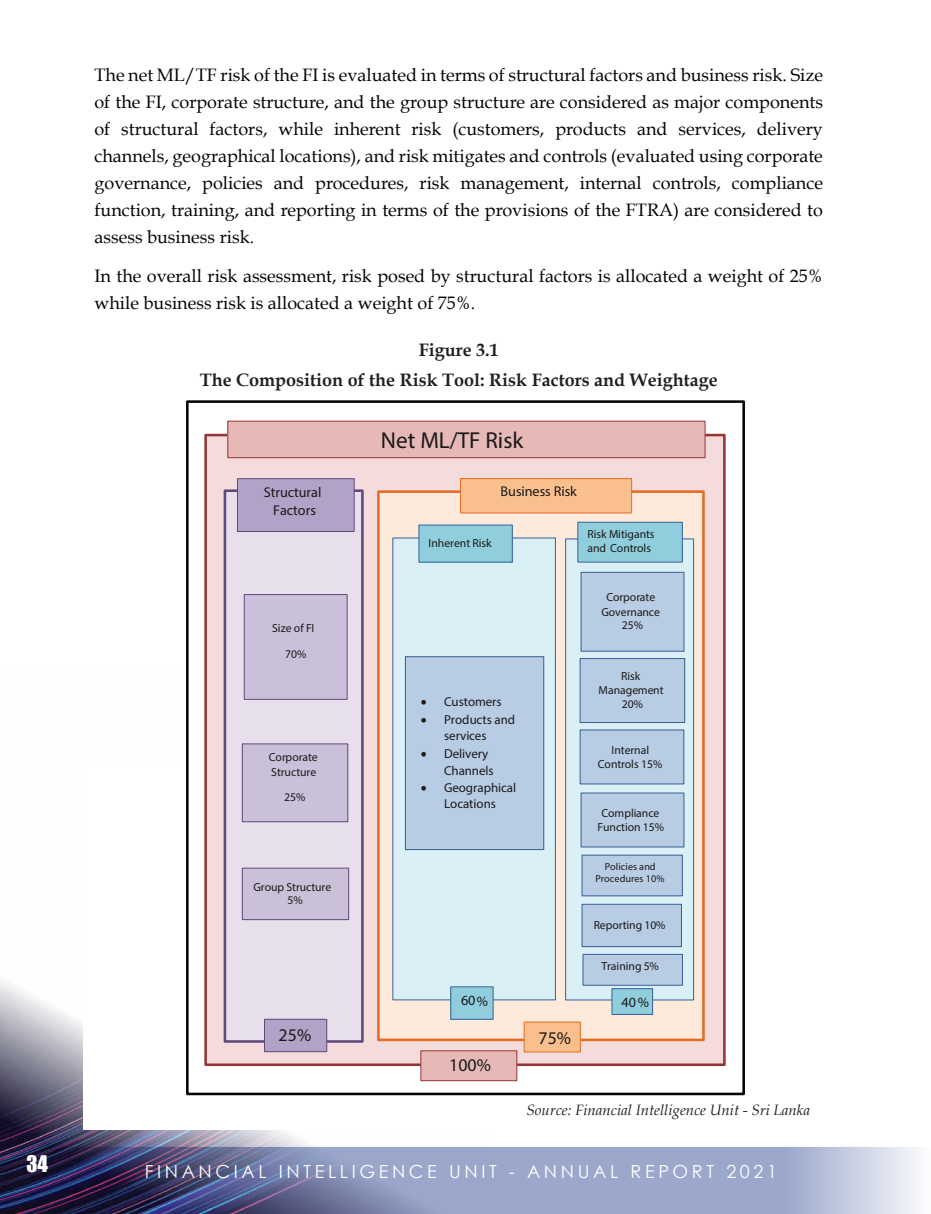
<style>
.page{position:relative;width:931px;height:1214px;background:#fff}
.page>*{position:absolute;margin:0;border:0;box-sizing:border-box;transform-origin:0 0}
.t1{font:700 23.1px "Book Antiqua";color:#1a1a18}
.t2{font:21px "Impact";color:#fff}
.t3{font:18px/27px "Book Antiqua";color:#040503;text-align:justify}
.t4{font:700 18px/30px "Book Antiqua";color:#231f20;text-align:center}
.t5{font:18px "Century Gothic";letter-spacing:.2em;color:#fff}
.t6{font:700 17.85px "Book Antiqua";color:#1a1a18}
.t7{font:italic 15px "Book Antiqua";color:#231f20}
.t8{font:700 14.25px/17.9px "Book Antiqua";color:#1a1a18;text-align:center}
.t9{font:14.25px "Book Antiqua";color:#1a1a18}
.t10{font:12.9px/16.6px "Book Antiqua";color:#1a1a18;text-align:center}
.t11{font:11.7px/14px "Book Antiqua";color:#1a1a18;text-align:center}
.t12{font:10.2px/12.6px "Book Antiqua";letter-spacing:.005em;color:#1a1a18;text-align:center}
</style>
<div class="page">
<svg style="left:494px;top:1147px;width:424px;height:67px;background:#a9b4d2"></svg>
<img style="left:0;top:980px;width:494px;height:234px">
<div style="left:83px;top:767px;width:531px;height:363px;background:#fff"></div>
<div style="left:186px;top:400px;width:559px;height:695px;border:3px solid #040503"></div>
<div style="left:206px;top:435px;width:518px;height:630px;background:#f3dcdb"></div>
<div style="left:204px;top:434px;width:522px;height:632px;border:3px solid #953635"></div>
<div style="left:228px;top:421px;width:477px;height:37px;background:#e6b9b7"></div>
<div style="left:228px;top:421px;width:477px;height:37px;border:1px solid #953635"></div>
<div style="left:225px;top:491px;width:137px;height:550px;background:#e7e0ec"></div>
<div style="left:224px;top:489px;width:140px;height:554px;border:3px solid #5f4a7b"></div>
<div style="left:378px;top:492px;width:325px;height:548px;background:#fdeada"></div>
<div style="left:377px;top:490px;width:328px;height:551px;border:3px solid #e46c25"></div>
<div style="left:237px;top:479px;width:117px;height:52px;background:#b2a2c8"></div>
<div style="left:237px;top:478px;width:118px;height:54px;border:1px solid #5f4a7b"></div>
<div style="left:460px;top:479px;width:172px;height:34px;background:#f9c08e"></div>
<div style="left:460px;top:478px;width:172px;height:35px;border:1px solid #e46c25"></div>
<img style="left:461px;top:484px;width:1px;height:24px">
<div style="left:393px;top:538px;width:162px;height:462px;background:#daeff6"></div>
<div style="left:393px;top:538px;width:163px;height:462px;border:1px solid #356195"></div>
<img style="left:424px;top:543px;width:131px;height:452px">
<div style="left:566px;top:539px;width:128px;height:461px;background:#daeff6"></div>
<div style="left:565px;top:539px;width:129px;height:461px;border:1px solid #356195"></div>
<div style="left:419px;top:525px;width:93px;height:37px;background:#90cedd"></div>
<div style="left:419px;top:525px;width:94px;height:37px;border:1px solid #356195"></div>
<div style="left:578px;top:522px;width:104px;height:40px;background:#90cedd"></div>
<div style="left:577px;top:522px;width:106px;height:40px;border:1px solid #356195"></div>
<div style="left:405px;top:657px;width:139px;height:193px;background:#b8cce4"></div>
<div style="left:405px;top:656px;width:139px;height:194px;border:1px solid #356195"></div>
<div style="left:421px;top:1051px;width:96px;height:30px;background:#e6b9b7"></div>
<div style="left:421px;top:1050px;width:96px;height:31px;border:1px solid #953635"></div>
<div style="left:264px;top:1019px;width:63px;height:33px;background:#b2a2c8"></div>
<div style="left:264px;top:1019px;width:63px;height:33px;border:1px solid #5f4a7b"></div>
<div style="left:524px;top:1022px;width:56px;height:30px;background:#f9c08e"></div>
<div style="left:524px;top:1022px;width:57px;height:30px;border:1px solid #e46c25"></div>
<div style="left:451px;top:987px;width:42px;height:32px;background:#90cedd"></div>
<div style="left:450px;top:986px;width:43px;height:34px;border:1px solid #356195"></div>
<div style="left:612px;top:989px;width:41px;height:25px;background:#90cedd"></div>
<div style="left:612px;top:988px;width:41px;height:27px;border:1px solid #356195"></div>
<div style="left:244px;top:595px;width:103px;height:104px;background:#cbc0d9"></div>
<div style="left:244px;top:594px;width:103px;height:106px;border:1px solid #5f4a7b"></div>
<div style="left:242px;top:744px;width:106px;height:78px;background:#cbc0d9"></div>
<div style="left:242px;top:744px;width:106px;height:78px;border:1px solid #5f4a7b"></div>
<div style="left:242px;top:868px;width:107px;height:52px;background:#cbc0d9"></div>
<div style="left:242px;top:868px;width:107px;height:52px;border:1px solid #5f4a7b"></div>
<div style="left:581px;top:572px;width:103px;height:79px;background:#b8cce4"></div>
<div style="left:581px;top:572px;width:103px;height:80px;border:1px solid #356195"></div>
<div style="left:580px;top:659px;width:105px;height:63px;background:#b8cce4"></div>
<div style="left:580px;top:658px;width:105px;height:65px;border:1px solid #356195"></div>
<div style="left:580px;top:730px;width:104px;height:54px;background:#b8cce4"></div>
<div style="left:580px;top:730px;width:104px;height:54px;border:1px solid #356195"></div>
<div style="left:581px;top:793px;width:103px;height:54px;background:#b8cce4"></div>
<div style="left:582px;top:855px;width:100px;height:41px;background:#b8cce4"></div>
<div style="left:582px;top:855px;width:101px;height:41px;border:1px solid #356195"></div>
<div style="left:582px;top:904px;width:99px;height:43px;background:#b8cce4"></div>
<div style="left:582px;top:904px;width:100px;height:43px;border:1px solid #356195"></div>
<div style="left:583px;top:954px;width:99px;height:31px;background:#b8cce4"></div>
<div style="left:583px;top:954px;width:100px;height:32px;border:1px solid #356195"></div>
<p class="t3" style="left:94px;top:61px;width:730px">The net ML/TF risk of the FI is evaluated in terms of structural factors and business risk. Size of the FI, corporate structure, and the group structure are considered as major components of structural factors, while inherent risk (customers, products and services, delivery channels, geographical locations), and risk mitigates and controls (evaluated using corporate governance, policies and procedures, risk management, internal controls, compliance function, training, and reporting in terms of the provisions of the FTRA) are considered to assess business risk.</p>
<p class="t3" style="left:94px;top:262px;width:730px">In the overall risk assessment, risk posed by structural factors is allocated a weight of 25% while business risk is allocated a weight of 75%.</p>
<p class="t4" style="left:200px;top:335px;width:519px">Figure 3.1<br>The Composition of the Risk Tool: Risk Factors and Weightage</p>
<p class="t1" style="left:381px;top:426px;width:144px">Net ML/TF Risk</p>
<p class="t8" style="left:264px;top:483px;width:59px">Structural<br>Factors</p>
<p class="t8" style="left:500px;top:483px;width:78px">Business Risk</p>
<p class="t11" style="left:429px;top:536px;width:64px">Inherent Risk</p>
<p class="t11" style="left:587px;top:527px;width:69px;text-align:left">Risk Mitigants and Controls</p>
<p class="t11" style="left:272px;top:615px;width:44px;line-height:25.3px">Size of FI<br>70%</p>
<p class="t11" style="left:269px;top:749px;width:50px;line-height:15.1px;text-align:left">Corporate<br>Structure</p>
<p class="t11" style="left:284px;top:790px;width:23px">25%</p>
<p class="t11" style="left:253px;top:879px;width:80px">Group Structure<br>5%</p>
<p class="t6" style="left:279px;top:1024px;width:34px">25%</p>
<p class="t10" style="left:421px;top:693px;width:82px">• Customers</p>
<p class="t10" style="left:421px;top:711px;width:96px">• Products and services</p>
<p class="t10" style="left:444px;top:745px;width:51px;text-align:left;text-indent:-23px">• Delivery<br>Channels</p>
<p class="t10" style="left:421px;top:779px;width:97px">• Geographical<br>Locations</p>
<p class="t11" style="left:601px;top:590px;width:60px">Corporate<br>Governance<br>25%</p>
<p class="t11" style="left:599px;top:669px;width:67px">Risk<br>Management<br>20%</p>
<p class="t11" style="left:598px;top:743px;width:66px">Internal<br>Controls 15%</p>
<p class="t11" style="left:597px;top:806px;width:68px">Compliance<br>Function 15%</p>
<p class="t12" style="left:596px;top:860px;width:70px">Policies and<br>Procedures 10%</p>
<p class="t11" style="left:594px;top:918px;width:73px">Reporting 10%</p>
<p class="t11" style="left:601px;top:959px;width:59px">Training 5%</p>
<p class="t9" style="left:461px;top:991px;width:29px">60%</p>
<p class="t9" style="left:621px;top:993px;width:29px">40%</p>
<p class="t6" style="left:449px;top:1054px;width:43px">100%</p>
<p class="t6" style="left:539px;top:1027px;width:34px">75%</p>
<p class="t7" style="left:526px;top:1101px;width:285px">Source: Financial Intelligence Unit - Sri Lanka</p>
<p class="t2" style="left:26px;top:1148px;width:23px">34</p>
<p class="t5" style="left:145px;top:1160px;width:634px">FINANCIAL INTELLIGENCE UNIT - ANNUAL REPORT 2021</p>
</div>
